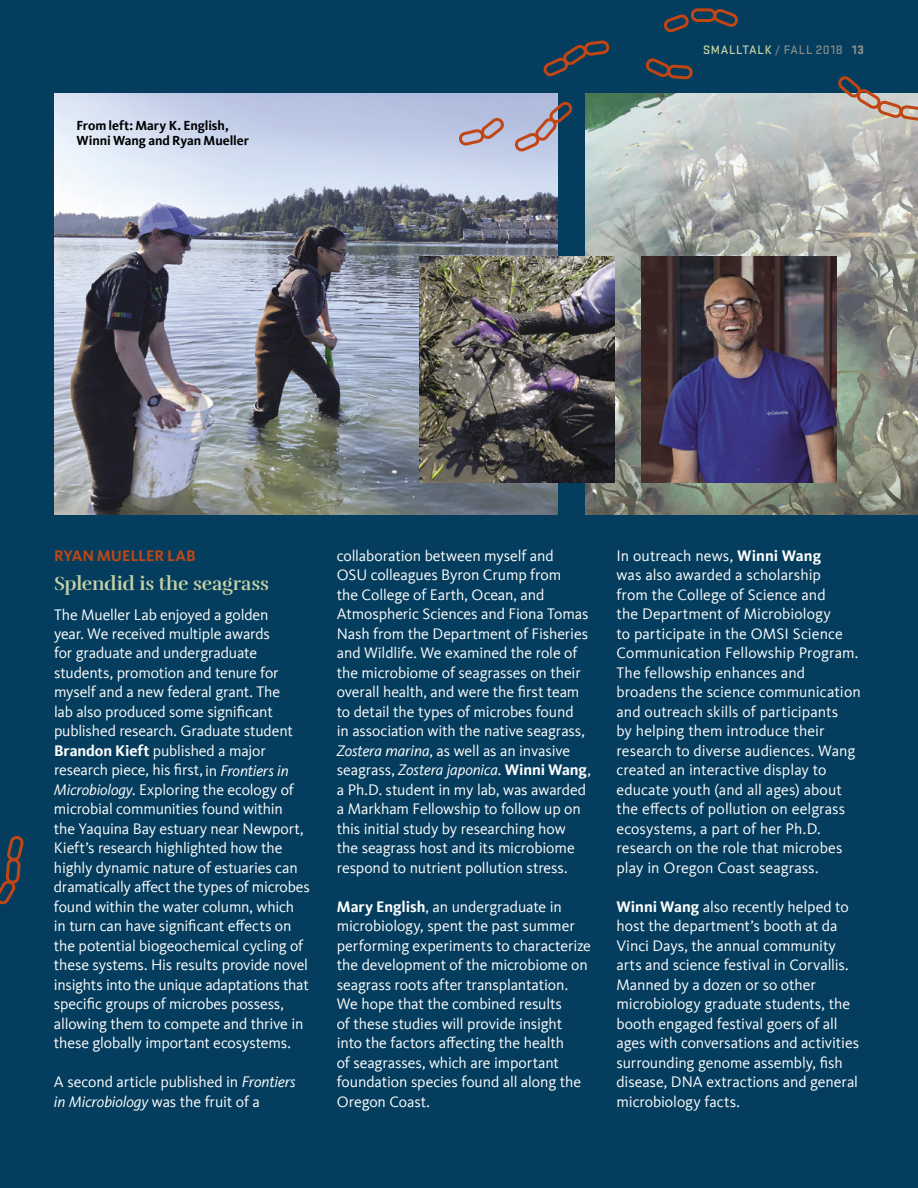
<style>
.page{position:relative;width:918px;height:1188px;background:#043d5d}
.page>*{position:absolute;margin:0;border:0;box-sizing:border-box;transform-origin:0 0}
.t1{font:19.5px "Rufina Stencil Bold";letter-spacing:-.005em;color:#c6d2a5}
.t2{font:15.75px/19.5px "Kievit Offc";letter-spacing:-.005em;color:#fff}
.t3{font:700 15.75px "Kievit Offc";letter-spacing:-.005em;color:#c14614}
.t4{font:700 13.5px/15px "Kievit Offc";letter-spacing:-.005em;color:#000}
.t5{font:500 12.75px "Stratum 2";letter-spacing:.05em;color:#c6d2a5}
.s1{color:#8b8d88}
.s2{font-weight:900;color:#8b8d88}
.s3{font-weight:700}
.s4{font-style:italic}
</style>
<div class="page">
<img style="left:54px;top:93px;width:504px;height:421px">
<img style="left:585px;top:93px;width:333px;height:421px">
<img style="left:419px;top:256px;width:195px;height:227px">
<img style="left:641px;top:256px;width:195px;height:227px">
<svg style="left:0;top:836px;width:24px;height:69px"></svg>
<svg style="left:454px;top:100px;width:119px;height:53px;background:#a4a3b8"></svg>
<svg style="left:543px;top:40px;width:67px;height:37px"></svg>
<svg style="left:836px;top:76px;width:82px;height:48px"></svg>
<svg style="left:645px;top:58px;width:48px;height:22px"></svg>
<svg style="left:664px;top:8px;width:74px;height:25px"></svg>
<p class="t4" style="left:77px;top:118px;width:174px">From left: Mary K. English,<br>Winni Wang and Ryan Mueller</p>
<p class="t5" style="left:703px;top:41px;width:162px">SMALLTALK <span class="s1">/ FALL 2018</span> <span class="s2">13</span></p>
<p class="t3" style="left:54px;top:547px;width:143px">RYAN MUELLER LAB</p>
<p class="t1" style="left:54px;top:571px;width:217px">Splendid is the seagrass</p>
<p class="t2" style="left:54px;top:605px;width:257px">The Mueller Lab enjoyed a golden<br>year. We received multiple awards<br>for graduate and undergraduate students, promotion and tenure for myself and a new federal grant. The<br>lab also produced some significant published research. Graduate student <span class="s3">Brandon Kieft</span> published a major research piece, his first,in <span class="s4">Frontiers in Microbiology</span>. Exploring the ecology of microbial communities found within<br>the Yaquina Bay estuary near Newport, Kieft’s research highlighted how the highly dynamic nature of estuaries can dramatically affect the types of microbes found within the water column, which in turn can have significant effects on the potential biogeochemical cycling of these systems. His results provide novel insights into the unique adaptations that specific groups of microbes possess, allowing them to compete and thrive in these globally important ecosystems.</p>
<p class="t2" style="left:54px;top:1073px;width:243px">A second article published in <span class="s4">Frontiers in Microbiology</span> was the fruit of a</p>
<p class="t2" style="left:337px;top:546px;width:256px">collaboration between myself and<br>OSU colleagues Byron Crump from<br>the College of Earth, Ocean, and Atmospheric Sciences and Fiona Tomas Nash from the Department of Fisheries and Wildlife. We examined the role of the microbiome of seagrasses on their overall health, and were the first team to detail the types of microbes found<br>in association with the native seagrass, <span class="s4">Zostera marina</span>, as well as an invasive seagrass, <span class="s4">Zostera japonica</span>. <span class="s3">Winni Wang</span>, a Ph.D. student in my lab, was awarded a Markham Fellowship to follow up on this initial study by researching how the seagrass host and its microbiome respond to nutrient pollution stress.</p>
<p class="t2" style="left:337px;top:897px;width:256px"><span class="s3">Mary English</span>, an undergraduate in microbiology, spent the past summer performing experiments to characterize the development of the microbiome on seagrass roots after transplantation.<br>We hope that the combined results<br>of these studies will provide insight into the factors affecting the health<br>of seagrasses, which are important foundation species found all along the Oregon Coast.</p>
<p class="t2" style="left:617px;top:546px;width:246px">In outreach news, <span class="s3">Winni Wang<br></span>was also awarded a scholarship<br>from the College of Science and<br>the Department of Microbiology<br>to participate in the OMSI Science Communication Fellowship Program.<br>The fellowship enhances and broadens the science communication and outreach skills of participants<br>by helping them introduce their research to diverse audiences. Wang created an interactive display to educate youth (and all ages) about the effects of pollution on eelgrass ecosystems, a part of her Ph.D. research on the role that microbes play in Oregon Coast seagrass.</p>
<p class="t2" style="left:617px;top:897px;width:244px"><span class="s3">Winni Wang</span> also recently helped to host the department’s booth at da Vinci Days, the annual community arts and science festival in Corvallis.<br>Manned by a dozen or so other microbiology graduate students, the booth engaged festival goers of all ages with conversations and activities surrounding genome assembly, fish disease, DNA extractions and general microbiology facts.</p>
</div>
